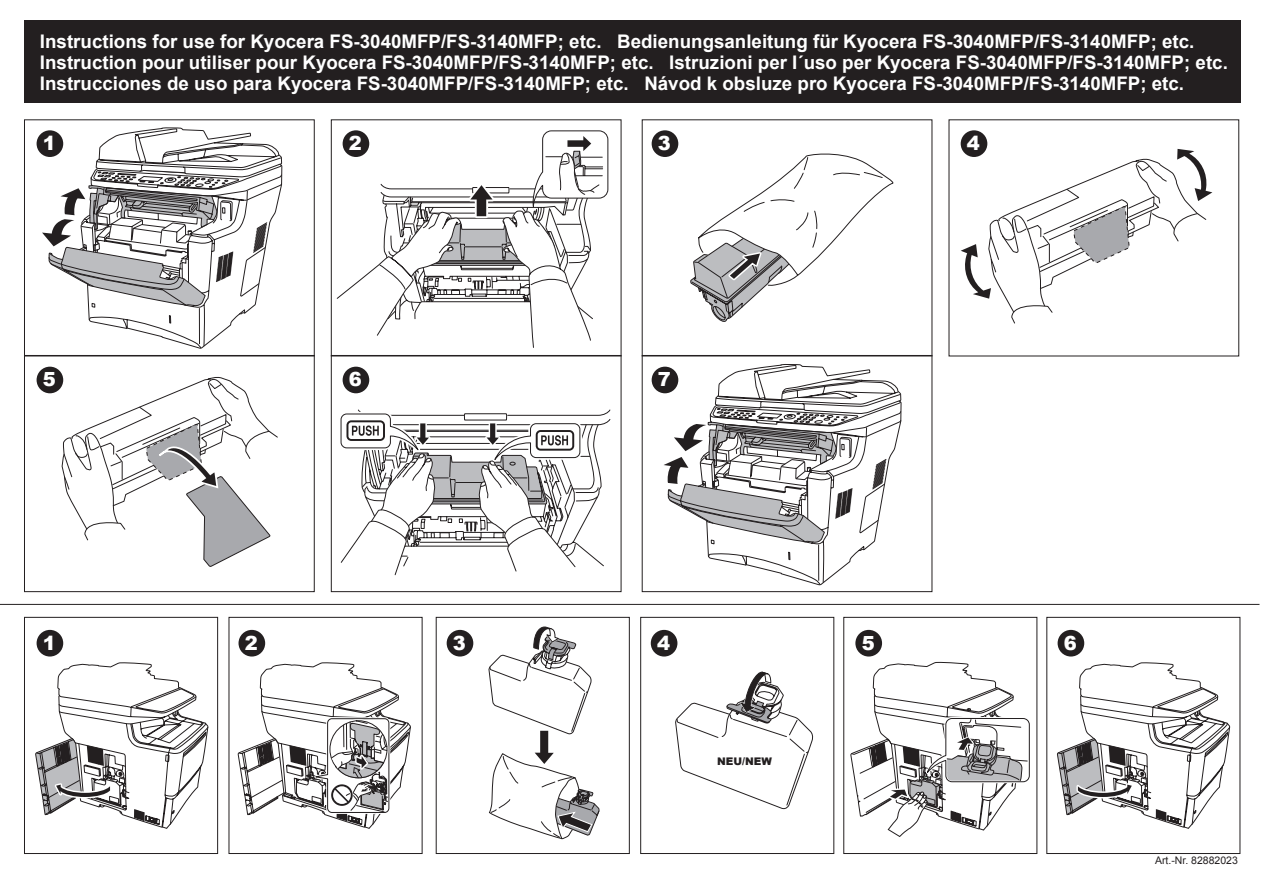
<style>
.page{position:relative;width:1263px;height:893px;background:#fff}
.page>*{position:absolute;margin:0;border:0;box-sizing:border-box;transform-origin:0 0}
.t1{font:900 19.5px "Arial";color:#fff}
.t2{font:700 18.75px/21px "Arial";color:#fff}
.t3{font:10.5px "Arial";color:#231f20}
.t4{font:900 10.5px "Arial";color:#231f20}
</style>
<div class="page">
<div style="left:25px;top:20px;width:1216px;height:83px;background:#231f20"></div>
<svg style="left:61px;top:377px;width:217px;height:190px"></svg>
<svg style="left:961px;top:149px;width:251px;height:175px"></svg>
<div style="left:229px;top:617px;width:193px;height:237px;border:1px solid #231f20"></div>
<div style="left:331px;top:355px;width:290px;height:237px;border:1px solid #231f20"></div>
<div style="left:331px;top:119px;width:290px;height:237px;border:1px solid #231f20"></div>
<div style="left:24px;top:617px;width:194px;height:237px;border:1px solid #231f20"></div>
<div style="left:24px;top:355px;width:291px;height:237px;border:1px solid #231f20"></div>
<div style="left:640px;top:617px;width:194px;height:237px;border:1px solid #231f20"></div>
<div style="left:843px;top:617px;width:194px;height:237px;border:1px solid #231f20"></div>
<div style="left:1046px;top:617px;width:194px;height:237px;border:1px solid #231f20"></div>
<div style="left:436px;top:617px;width:194px;height:237px;border:1px solid #231f20"></div>
<div style="left:651px;top:630px;width:26px;height:26px;background:#231f20;border-radius:50%"></div>
<div style="left:855px;top:630px;width:27px;height:26px;background:#231f20;border-radius:50%"></div>
<div style="left:1057px;top:630px;width:27px;height:26px;background:#231f20;border-radius:50%"></div>
<div style="left:447px;top:630px;width:26px;height:26px;background:#231f20;border-radius:50%"></div>
<div style="left:238px;top:630px;width:27px;height:26px;background:#231f20;border-radius:50%"></div>
<div style="left:37px;top:630px;width:26px;height:26px;background:#231f20;border-radius:50%"></div>
<div style="left:961px;top:130px;width:26px;height:27px;background:#231f20;border-radius:50%"></div>
<div style="left:652px;top:130px;width:26px;height:27px;background:#231f20;border-radius:50%"></div>
<div style="left:37px;top:130px;width:26px;height:27px;background:#231f20;border-radius:50%"></div>
<div style="left:652px;top:367px;width:26px;height:26px;background:#231f20;border-radius:50%"></div>
<div style="left:343px;top:367px;width:26px;height:26px;background:#231f20;border-radius:50%"></div>
<div style="left:37px;top:367px;width:26px;height:26px;background:#231f20;border-radius:50%"></div>
<hr style="left:0;top:604px;width:1259px;height:1px;background:#231f20">
<svg style="left:488px;top:626px;width:112px;height:214px"></svg>
<svg style="left:675px;top:671px;width:139px;height:139px"></svg>
<svg style="left:42px;top:119px;width:241px;height:238px"></svg>
<svg style="left:663px;top:355px;width:239px;height:238px"></svg>
<svg style="left:336px;top:130px;width:273px;height:218px"></svg>
<svg style="left:690px;top:153px;width:204px;height:169px"></svg>
<svg style="left:340px;top:409px;width:271px;height:167px"></svg>
<svg style="left:228px;top:650px;width:183px;height:181px"></svg>
<svg style="left:35px;top:650px;width:173px;height:179px"></svg>
<svg style="left:1057px;top:650px;width:173px;height:179px"></svg>
<svg style="left:850px;top:638px;width:180px;height:199px"></svg>
<p class="t2" style="left:40px;top:32px;width:1189px">Instructions for use for Kyocera FS-3040MFP/FS-3140MFP; etc. Bedienungsanleitung für Kyocera FS-3040MFP/FS-3140MFP; etc.<br>Instruction pour utiliser pour Kyocera FS-3040MFP/FS-3140MFP; etc. Istruzioni per I´uso per Kyocera FS-3040MFP/FS-3140MFP; etc.<br>Instrucciones de uso para Kyocera FS-3040MFP/FS-3140MFP; etc. Návod k obsluze pro Kyocera FS-3040MFP/FS-3140MFP; etc.</p>
<p class="t1" style="left:43px;top:129px;width:15px">1</p>
<p class="t1" style="left:349px;top:129px;width:15px">2</p>
<p class="t1" style="left:658px;top:129px;width:15px">3</p>
<p class="t1" style="left:967px;top:129px;width:15px">4</p>
<p class="t1" style="left:43px;top:365px;width:15px">5</p>
<p class="t1" style="left:349px;top:365px;width:15px">6</p>
<p class="t1" style="left:658px;top:365px;width:15px">7</p>
<p class="t1" style="left:43px;top:629px;width:15px">1</p>
<p class="t1" style="left:245px;top:629px;width:15px">2</p>
<p class="t1" style="left:453px;top:629px;width:15px">3</p>
<p class="t1" style="left:657px;top:629px;width:15px">4</p>
<p class="t1" style="left:862px;top:629px;width:15px">5</p>
<p class="t1" style="left:1064px;top:629px;width:15px">6</p>
<p class="t4" style="left:717px;top:753px;width:56px">NEU/NEW</p>
<p class="t3" style="left:1155px;top:854px;width:84px">Art.-Nr. 82882023</p>
</div>
